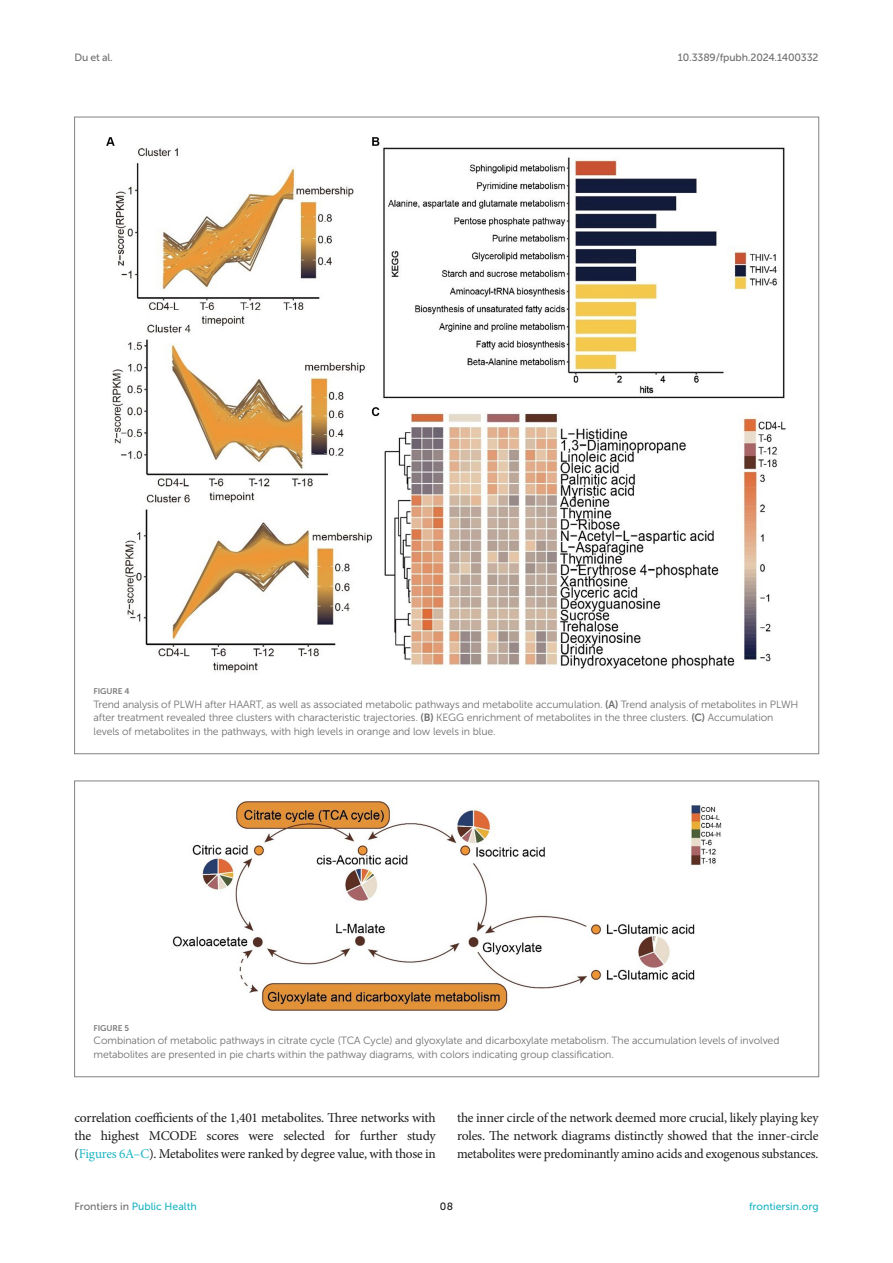
<style>
.page{position:relative;width:893px;height:1263px;background:#fff}
.page>*{position:absolute;margin:0;border:0;box-sizing:border-box;transform-origin:0 0}
.TEXT_FLUSH{font:13.5px/18px "Minion Pro";letter-spacing:-.015em;color:#1b1c1b;text-align:justify}
.FIG_LEG{font:10.5px/13.5px "Museo Sans 300";letter-spacing:-.01em;color:#706f70}
.t1{font:10.5px "Museo Sans 500";color:#1db5c3}
.t2{font:10.5px "Museo Sans 500";letter-spacing:-.015em;color:#706f70}
.t3{font:10.5px "Museo Sans 500";color:#1b1c1b}
.FIG_HD{font:8.25px "Museo Sans 700";letter-spacing:-.01em;color:#7e7f7f}
.s1{font-family:"Museo Sans 700"}
.s2{color:#1db5c3}
.s3{color:#706f70}
</style>
<div class="page">
<img style="left:106px;top:137px;width:680px;height:536px">
<img style="left:172px;top:801px;width:550px;height:210px">
<p class="t2" style="left:74px;top:51px;width:40px">Du et al.</p>
<p class="t2" style="left:678px;top:51px;width:142px">10.3389/fpubh.2024.1400332</p>
<p class="FIG_HD" style="left:94px;top:687px;width:37px">FIGURE 4</p>
<p class="FIG_LEG" style="left:94px;top:697px;width:706px">Trend analysis of PLWH after HAART, as well as associated metabolic pathways and metabolite accumulation. <span class="s1">(A)</span> Trend analysis of metabolites in PLWH after treatment revealed three clusters with characteristic trajectories. <span class="s1">(B)</span> KEGG enrichment of metabolites in the three clusters. <span class="s1">(C)</span> Accumulation levels of metabolites in the pathways, with high levels in orange and low levels in blue.</p>
<p class="FIG_HD" style="left:94px;top:1023px;width:37px">FIGURE 5</p>
<p class="FIG_LEG" style="left:94px;top:1034px;width:687px">Combination of metabolic pathways in citrate cycle (TCA Cycle) and glyoxylate and dicarboxylate metabolism. The accumulation levels of involved metabolites are presented in pie charts within the pathway diagrams, with colors indicating group classification.</p>
<p class="TEXT_FLUSH" style="left:74px;top:1109px;width:363px">correlation coefficients of the 1,401 metabolites. Three networks with the highest MCODE scores were selected for further study (<span class="s2">Figures 6A–C</span>). Metabolites were ranked by degree value, with those in</p>
<p class="TEXT_FLUSH" style="left:457px;top:1109px;width:363px">the inner circle of the network deemed more crucial, likely playing key roles. The network diagrams distinctly showed that the inner-circle metabolites were predominantly amino acids and exogenous substances.</p>
<p class="t1" style="left:74px;top:1200px;width:124px"><span class="s3">Frontiers in</span> Public Health</p>
<p class="t3" style="left:440px;top:1200px;width:15px">08</p>
<p class="t1" style="left:749px;top:1200px;width:71px">frontiersin.org</p>
</div>
